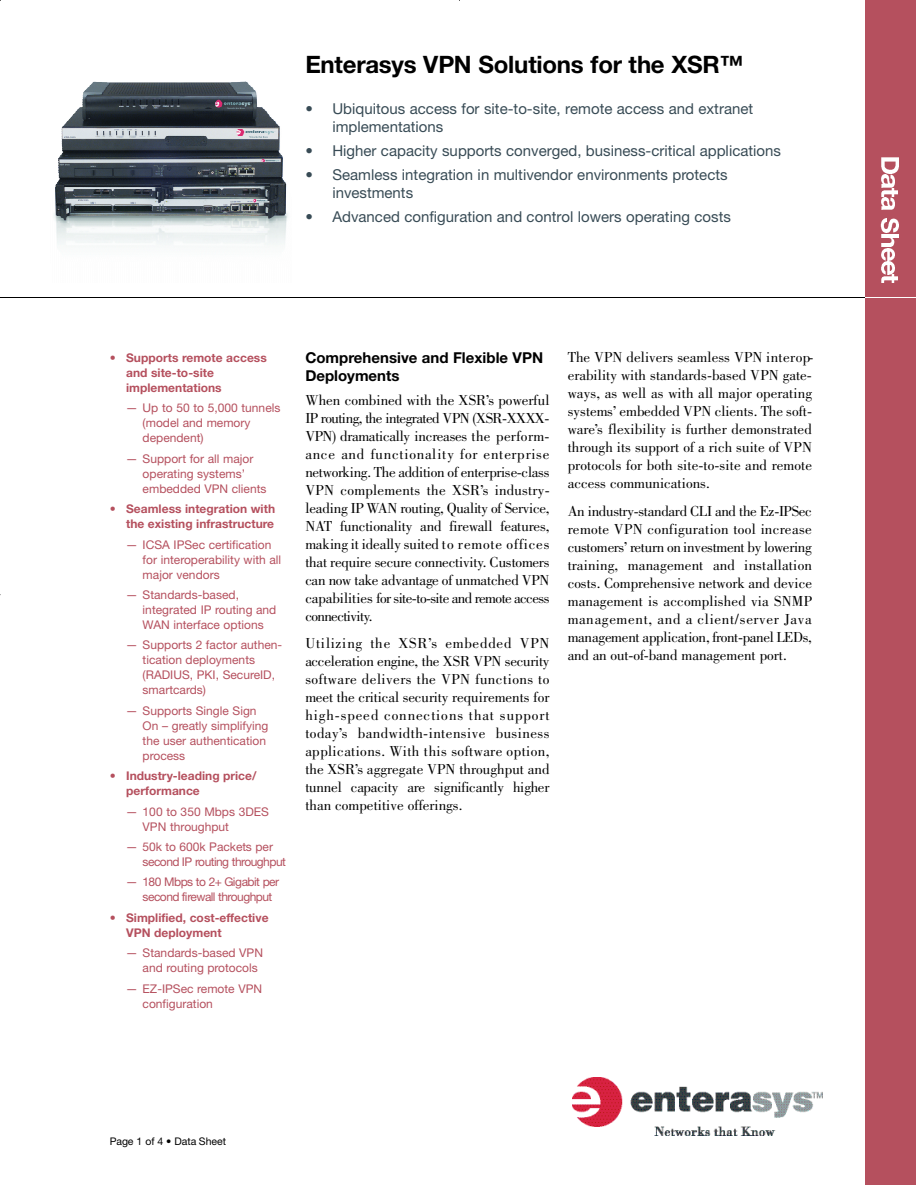
<style>
.page{position:relative;width:916px;height:1185px;background:#fff}
.page>*{position:absolute;margin:0;border:0;box-sizing:border-box;transform-origin:0 0}
.t1{font:700 24px "Helvetica Neue LT";letter-spacing:-.01em;color:#000}
.t2{font:15px/18px "Bodoni LT";color:#000;text-align:justify}
.t3{font:15px/18px "Helvetica Neue LT";color:#384b55}
.t4{font:700 15px/18px "Helvetica Neue LT";color:#000}
.t5{font:12px/15px "Helvetica Neue LT";color:#b5505e}
.t6{font:700 12px/15px "Helvetica Neue LT";color:#b5505e}
.t7{font:12px/15px "Helvetica Neue LT";letter-spacing:-.045em;color:#b5505e}
.t8{font:12px/15px "Helvetica Neue LT";letter-spacing:-.025em;color:#b5505e}
.t9{font:10.5px "Helvetica Neue LT";color:#000}
</style>
<div class="page">
<div style="left:864px;top:0;width:51px;height:1185px;background:#b5505e"></div>
<hr style="left:851px;top:297px;width:64px;height:1px;background:#fff">
<img style="left:881px;top:158px;width:17px;height:15px">
<img style="left:881px;top:175px;width:12px;height:12px">
<img style="left:881px;top:188px;width:16px;height:8px">
<img style="left:881px;top:197px;width:12px;height:12px">
<img style="left:880px;top:218px;width:18px;height:28px">
<img style="left:881px;top:248px;width:12px;height:26px">
<img style="left:881px;top:275px;width:16px;height:8px">
<img style="left:572px;top:1077px;width:250px;height:58px">
<img style="left:54px;top:81px;width:234px;height:165px">
<hr style="left:0;top:297px;width:864px;height:1px;background:#000">
<h1 class="t1" style="left:305px;top:56px;width:439px">Enterasys VPN Solutions for the XSR™</h1>
<p class="t3" style="left:332px;top:101px;width:422px;text-indent:-27px">• Ubiquitous access for site-to-site, remote access and extranet implementations</p>
<p class="t3" style="left:305px;top:143px;width:477px">• Higher capacity supports converged, business-critical applications</p>
<p class="t3" style="left:332px;top:167px;width:397px;text-indent:-27px">• Seamless integration in multivendor environments protects investments</p>
<p class="t3" style="left:305px;top:209px;width:427px">• Advanced configuration and control lowers operating costs</p>
<p class="t6" style="left:126px;top:351px;width:142px;text-indent:-16px">• Supports remote access and site-to-site implementations</p>
<p class="t5" style="left:143px;top:402px;width:139px;text-indent:-17px">— Up to 50 to 5,000 tunnels (model and memory dependent)</p>
<p class="t5" style="left:143px;top:452px;width:125px;text-indent:-17px">— Support for all major operating systems’ embedded VPN clients</p>
<p class="t6" style="left:110px;top:502px;width:167px;text-align:right">• Seamless integration with the existing infrastructure</p>
<p class="t5" style="left:143px;top:538px;width:140px;text-indent:-17px">— ICSA IPSec certification for interoperability with all major vendors</p>
<p class="t5" style="left:143px;top:588px;width:135px;text-indent:-17px">— Standards-based, integrated IP routing and<br>WAN interface options</p>
<p class="t5" style="left:143px;top:639px;width:141px;text-indent:-17px">— Supports 2 factor authen&shy;tication deployments (RADIUS, PKI, SecureID, smartcards)</p>
<p class="t5" style="left:143px;top:704px;width:127px;text-indent:-17px">— Supports Single Sign<br>On – greatly simplifying the user authentication process</p>
<p class="t6" style="left:126px;top:769px;width:132px;text-indent:-16px">• Industry-leading price/ performance</p>
<p class="t5" style="left:143px;top:805px;width:128px;text-indent:-17px">— 100 to 350 Mbps 3DES<br>VPN throughput</p>
<p class="t8" style="left:143px;top:840px;width:145px;text-indent:-17px">— 50k to 600k Packets per second IP routing thro u g h p u t</p>
<p class="t7" style="left:143px;top:876px;width:138px;text-indent:-17px">— 180 Mbps to 2+ Gigabit per second firewall thro u g h p u t</p>
<p class="t6" style="left:126px;top:911px;width:144px;text-indent:-16px">• Simplified, cost-effective<br>VPN deployment</p>
<p class="t5" style="left:143px;top:946px;width:122px;text-indent:-17px">— Standards-based VPN and routing protocols</p>
<p class="t5" style="left:143px;top:982px;width:121px;text-indent:-17px">— EZ-IPSec remote VPN configuration</p>
<p class="t4" style="left:305px;top:349px;width:239px">Comprehensive and Flexible VPN<br>Deployments</p>
<p class="t2" style="left:305px;top:392px;width:246px">When combined with the XSR’s powerful IP routing, the integrated VPN (XSR-XXXX-V P N ) d ra m a tic a lly increases the perform&shy;ance and functionality for enterprise networking. The addition of enterprise-class VPN complements the XSR’s industry&shy;le a d in g IP WAN routing, Quality of Service, N AT functionality and firewall features, making it ideally suited to remote offices that require secure connectivity. Customers can now take advantage of unmatched VPN c a p a b ilitie s for site-to-site and remote access c o n n e c tiv ity.</p>
<p class="t2" style="left:305px;top:636px;width:246px">Utilizing the XSR’s embedded VPN acceleration engine, the XSR VPN security software delivers the VPN functions to meet the critical security requirements for high-speed connections that support to d a y ’s bandwidth-intensive business applications. With this software option, the XSR’s aggregate VPN throughput and tunnel capacity are significantly higher than competitive offerings.</p>
<p class="t2" style="left:567px;top:349px;width:247px">The VPN delivers seamless VPN in te r o p&shy;erability with standards-based VPN gate&shy;ways, as well as with all major operating systems’ embedded VPN clients. The soft&shy;w a re ’s flexibility is further demonstrated through its support of a rich suite of VPN protocols for both site-to-site and remote access communications.</p>
<p class="t2" style="left:567px;top:503px;width:246px">An industry-standard CLI and the Ez-IPSec remote VPN configuration tool increase customers’ return on investment by lowering training, management and installation costs. Comprehensive network and device management is accomplished via SNMP management, and a client/server Java management application, front-panel LEDs, and an out-of-band management port.</p>
<p class="t9" style="left:110px;top:1137px;width:118px">Page 1 of 4 • Data Sheet</p>
</div>
